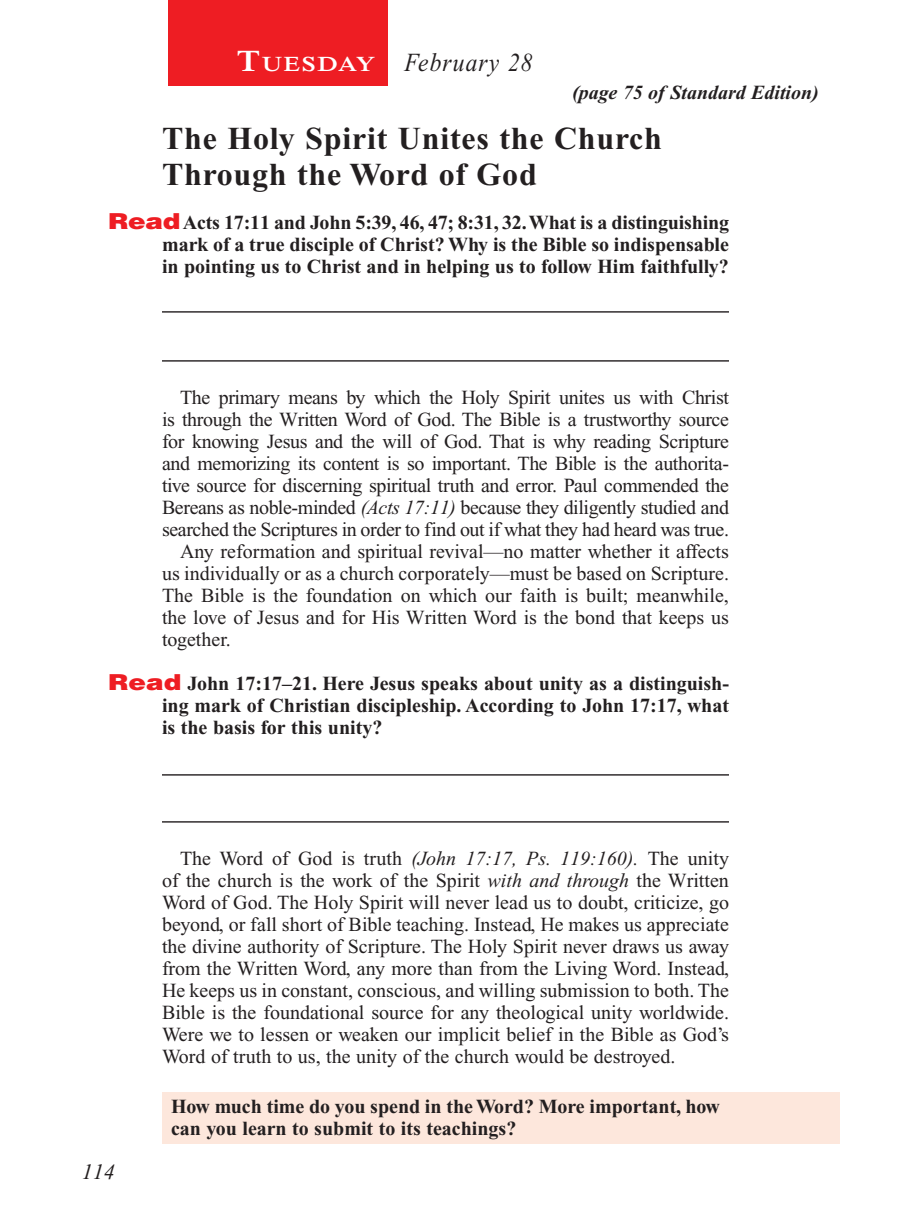
<style>
.page{position:relative;width:900px;height:1224px;background:#fff}
.page>*{position:absolute;margin:0;border:0;box-sizing:border-box;transform-origin:0 0}
.Head{font:700 32px/36px "Times New Roman PS Std";letter-spacing:.025em;color:#231f20}
.Lesson_Dates{font:italic 26px "Times New Roman PS Std";letter-spacing:.05em;color:#231f20;scale:.9 1}
.t1{font:italic 22px "Times New Roman PS Std";color:#231f20}
.Daily_Header{font:600 21px "Times NRMT Std";letter-spacing:.07em;color:#fff;scale:1.1 1}
.Body{font:20px/22px "Times New Roman PS Std";color:#231f20;text-align:justify}
.Question_NO_SB{font:700 20px/22px "Times New Roman PS Std";color:#231f20;text-align:justify}
.Question{font:700 20px/22px "Times New Roman PS Std";color:#231f20;text-align:justify}
.x-screened_box-text{font:700 20px/22px "Times New Roman PS Std";color:#231f20}
.Page_from_SE{font:italic 700 20px "Times New Roman PS Std";color:#231f20}
.s1{font-size:30px}
.s2{font-family:"Helvetica LT Std";font-weight:900;font-size:22px;color:#ee1d23}
.s3{font-style:italic}
</style>
<div class="page">
<div style="left:168px;top:0;width:220px;height:85px;background:#ee1d23"></div>
<div style="left:162px;top:1092px;width:677px;height:52px;background:#fde7dc"></div>
<hr style="left:162px;top:311px;width:567px;height:2px;background:#231f20">
<hr style="left:162px;top:360px;width:567px;height:2px;background:#231f20">
<hr style="left:162px;top:774px;width:567px;height:2px;background:#231f20">
<hr style="left:162px;top:821px;width:567px;height:2px;background:#231f20">
<p class="Daily_Header" style="left:237px;top:52px;width:127px"><span class="s1">T</span>UESDAY</p>
<p class="Lesson_Dates" style="left:404px;top:48px;width:144px">February 28</p>
<p class="Page_from_SE" style="left:572px;top:82px;width:248px">(page 75 of Standard Edition)</p>
<p class="Head" style="left:162px;top:120px;width:502px">The Holy Spirit Unites the Church<br>Through the Word of God</p>
<p class="Question_NO_SB" style="left:162px;top:211px;width:568px;text-indent:-54px"><span class="s2">Read</span> Acts 17:11 and John 5:39, 46, 47; 8:31, 32. What is a distinguishing mark of a true disciple of Christ? Why is the Bible so indispensable in pointing us to Christ and in helping us to follow Him faithfully?</p>
<p class="Body" style="left:162px;top:386px;width:569px;text-indent:18px">The primary means by which the Holy Spirit unites us with Christ is through the Written Word of God. The Bible is a trustworthy source for knowing Jesus and the will of God. That is why reading Scripture and memorizing its content is so important. The Bible is the authorita&shy;tive source for discerning spiritual truth and error. Paul commended the Bereans as noble-minded <span class="s3">(Acts 17:11)</span> because they diligently studied and searched the Scriptures in order to find out if what they had heard was true.</p>
<p class="Body" style="left:162px;top:540px;width:569px;text-indent:18px">Any reformation and spiritual revival—no matter whether it affects us individually or as a church corporately—must be based on Scripture.<br>The Bible is the foundation on which our faith is built; meanwhile, the love of Jesus and for His Written Word is the bond that keeps us together.</p>
<p class="Question" style="left:162px;top:672px;width:569px;text-indent:-54px"><span class="s2">Read</span> John 17:17–21. Here Jesus speaks about unity as a distinguish&shy;ing mark of Christian discipleship. According to John 17:17, what is the basis for this unity?</p>
<p class="t1" style="left:82px;top:1160px;width:34px">114</p>
<p class="Body" style="left:162px;top:847px;width:569px;text-indent:18px">The Word of God is truth <span class="s3">(John 17:17, Ps. 119:160).</span> The unity of the church is the work of the Spirit <span class="s3">with and through</span> the Written Word of God. The Holy Spirit will never lead us to doubt, criticize, go beyond, or fall short of Bible teaching. Instead, He makes us appreciate the divine authority of Scripture. The Holy Spirit never draws us away from the Written Word, any more than from the Living Word. Instead, He keeps us in constant, conscious, and willing submission to both. The Bible is the foundational source for any theological unity worldwide.<br>Were we to lessen or weaken our implicit belief in the Bible as God’s Word of truth to us, the unity of the church would be destroyed.</p>
<p class="x-screened_box-text" style="left:171px;top:1095px;width:551px">How much time do you spend in the Word? More important, how can you learn to submit to its teachings?</p>
</div>
